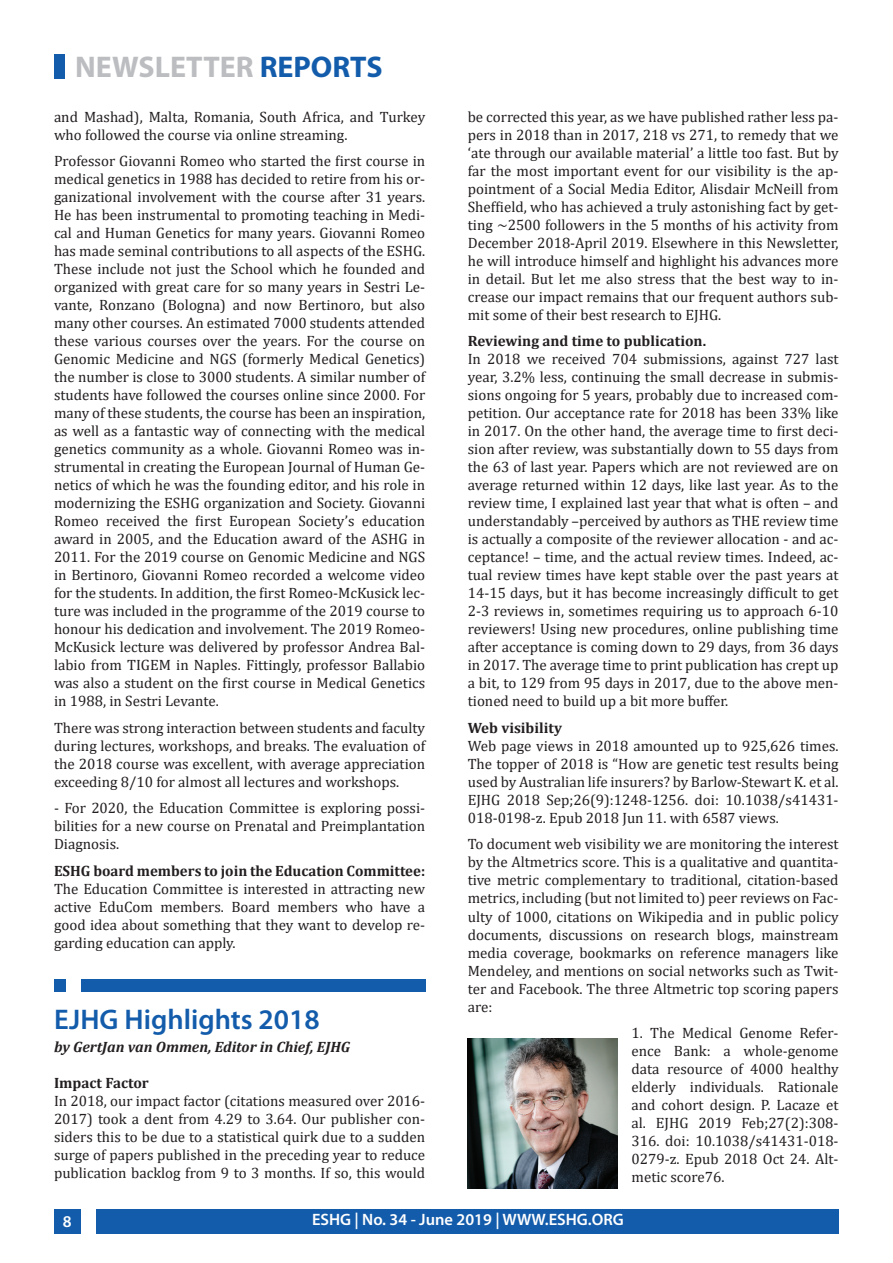
<style>
.page{position:relative;width:893px;height:1263px;background:#fff}
.page>*{position:absolute;margin:0;border:0;box-sizing:border-box;transform-origin:0 0}
.t1{font:700 30px "Myriad Pro";color:#bcbdc0}
.t2{font:600 28.5px "Myriad Pro";color:#135cab}
.t3{font:600 16.5px "Myriad Pro";color:#fff}
.t4{font:15px/18px "Cambria";color:#231f20;text-align:justify}
.t5{font:700 15px "Cambria";color:#231f20}
.t6{font:italic 700 15px "Cambria";color:#231f20}
.s1{color:#135cab}
</style>
<div class="page">
<div style="left:97px;top:1209px;width:742px;height:24px;background:#135cab"></div>
<div style="left:54px;top:1209px;width:27px;height:24px;background:#135cab"></div>
<div style="left:54px;top:54px;width:10px;height:25px;background:#135cab"></div>
<div style="left:54px;top:979px;width:371px;height:13px;background:#135cab"></div>
<div style="left:66px;top:973px;width:15px;height:21px;background:#fff"></div>
<img style="left:468px;top:1038px;width:150px;height:150px">
<h1 class="t1" style="left:75px;top:47px;width:309px">NEWSLETTER <span class="s1">REPORTS</span></h1>
<p class="t4" style="left:54px;top:108px;width:373px">and Mashad), Malta, Romania, South Africa, and Turkey who followed the course via online streaming.</p>
<p class="t4" style="left:54px;top:152px;width:373px">Professor Giovanni Romeo who started the first course in medical genetics in 1988 has decided to retire from his or&shy;ganizational involvement with the course after 31 years.<br>He has been instrumental to promoting teaching in Medi&shy;cal and Human Genetics for many years. Giovanni Romeo has made seminal contributions to all aspects of the ESHG.<br>These include not just the School which he founded and organized with great care for so many years in Sestri Le&shy;vante, Ronzano (Bologna) and now Bertinoro, but also many other courses. An estimated 7000 students attended these various courses over the years. For the course on Genomic Medicine and NGS (formerly Medical Genetics) the number is close to 3000 students. A similar number of students have followed the courses online since 2000. For many of these students, the course has been an inspiration, as well as a fantastic way of connecting with the medical genetics community as a whole. Giovanni Romeo was in&shy;strumental in creating the European Journal of Human Ge&shy;netics of which he was the founding editor, and his role in modernizing the ESHG organization and Society. Giovanni Romeo received the first European Society’s education award in 2005, and the Education award of the ASHG in 2011. For the 2019 course on Genomic Medicine and NGS in Bertinoro, Giovanni Romeo recorded a welcome video for the students. In addition, the first Romeo-McKusick lec&shy;ture was included in the programme of the 2019 course to honour his dedication and involvement. The 2019 Romeo-McKusick lecture was delivered by professor Andrea Bal&shy;labio from TIGEM in Naples. Fittingly, professor Ballabio was also a student on the first course in Medical Genetics in 1988, in Sestri Levante.</p>
<p class="t4" style="left:54px;top:719px;width:373px">There was strong interaction between students and faculty during lectures, workshops, and breaks. The evaluation of the 2018 course was excellent, with average appreciation exceeding 8/10 for almost all lectures and workshops.</p>
<p class="t4" style="left:54px;top:799px;width:373px">- For 2020, the Education Committee is exploring possi&shy;bilities for a new course on Prenatal and Preimplantation Diagnosis.</p>
<p class="t5" style="left:54px;top:860px;width:373px">ESHG board members to join the Education Committee:</p>
<p class="t4" style="left:54px;top:880px;width:373px">The Education Committee is interested in attracting new active EduCom members. Board members who have a good idea about something that they want to develop re&shy;garding education can apply.</p>
<h2 class="t2" style="left:54px;top:1001px;width:267px">EJHG Highlights 2018</h2>
<p class="t6" style="left:54px;top:1037px;width:297px">by GertJan van Ommen, Editor in Chief, EJHG</p>
<p class="t5" style="left:54px;top:1073px;width:96px">Impact Factor</p>
<p class="t4" style="left:54px;top:1092px;width:373px">In 2018, our impact factor (citations measured over 2016- 2017) took a dent from 4.29 to 3.64. Our publisher con&shy;siders this to be due to a statistical quirk due to a sudden surge of papers published in the preceding year to reduce publication backlog from 9 to 3 months. If so, this would</p>
<p class="t4" style="left:468px;top:108px;width:372px">be corrected this year, as we have published rather less pa&shy;pers in 2018 than in 2017, 218 vs 271, to remedy that we ‘ate through our available material’ a little too fast. But by far the most important event for our visibility is the ap&shy;pointment of a Social Media Editor, Alisdair McNeill from Sheffield, who has achieved a truly astonishing fact by get&shy;ting ~2500 followers in the 5 months of his activity from December 2018-April 2019. Elsewhere in this Newsletter, he will introduce himself and highlight his advances more in detail. But let me also stress that the best way to in&shy;crease our impact remains that our frequent authors sub&shy;mit some of their best research to EJHG.</p>
<p class="t5" style="left:468px;top:331px;width:240px">Reviewing and time to publication.</p>
<p class="t4" style="left:468px;top:350px;width:372px">In 2018 we received 704 submissions, against 727 last year, 3.2% less, continuing the small decrease in submis&shy;sions ongoing for 5 years, probably due to increased com&shy;petition. Our acceptance rate for 2018 has been 33% like in 2017. On the other hand, the average time to first deci&shy;sion after review, was substantially down to 55 days from the 63 of last year. Papers which are not reviewed are on average returned within 12 days, like last year. As to the review time, I explained last year that what is often – and understandably –perceived by authors as THE review time is actually a composite of the reviewer allocation - and ac&shy;ceptance! – time, and the actual review times. Indeed, ac&shy;tual review times have kept stable over the past years at 14-15 days, but it has become increasingly difficult to get 2-3 reviews in, sometimes requiring us to approach 6-10 reviewers! Using new procedures, online publishing time after acceptance is coming down to 29 days, from 36 days in 2017. The average time to print publication has crept up a bit, to 129 from 95 days in 2017, due to the above men&shy;tioned need to build up a bit more buffer.</p>
<p class="t5" style="left:468px;top:717px;width:96px">Web visibility</p>
<p class="t4" style="left:468px;top:737px;width:372px">Web page views in 2018 amounted up to 925,626 times.<br>The topper of 2018 is “How are genetic test results being used by Australian life insurers? by Barlow-Stewart K. et al.<br>EJHG 2018 Sep;26(9):1248-1256. doi: 10.1038/s41431- 018-0198-z. Epub 2018 Jun 11. with 6587 views.</p>
<p class="t4" style="left:468px;top:835px;width:372px">To document web visibility we are monitoring the interest by the Altmetrics score. This is a qualitative and quantita&shy;tive metric complementary to traditional, citation-based metrics, including (but not limited to) peer reviews on Fac&shy;ulty of 1000, citations on Wikipedia and in public policy documents, discussions on research blogs, mainstream media coverage, bookmarks on reference managers like Mendeley, and mentions on social networks such as Twit&shy;ter and Facebook. The three Altmetric top scoring papers are:</p>
<p class="t4" style="left:632px;top:1024px;width:209px">1. The Medical Genome Refer&shy;ence Bank: a whole-genome data resource of 4000 healthy elderly individuals. Rationale and cohort design. P. Lacaze et al. EJHG 2019 Feb;27(2):308- 316. doi: 10.1038/s41431-018- 0279-z. Epub 2018 Oct 24. Alt&shy;metic score76.</p>
<p class="t3" style="left:63px;top:1211px;width:10px">8</p>
<p class="t3" style="left:312px;top:1209px;width:313px">ESHG | No. 34 - June 2019 | WWW.ESHG.ORG</p>
</div>
